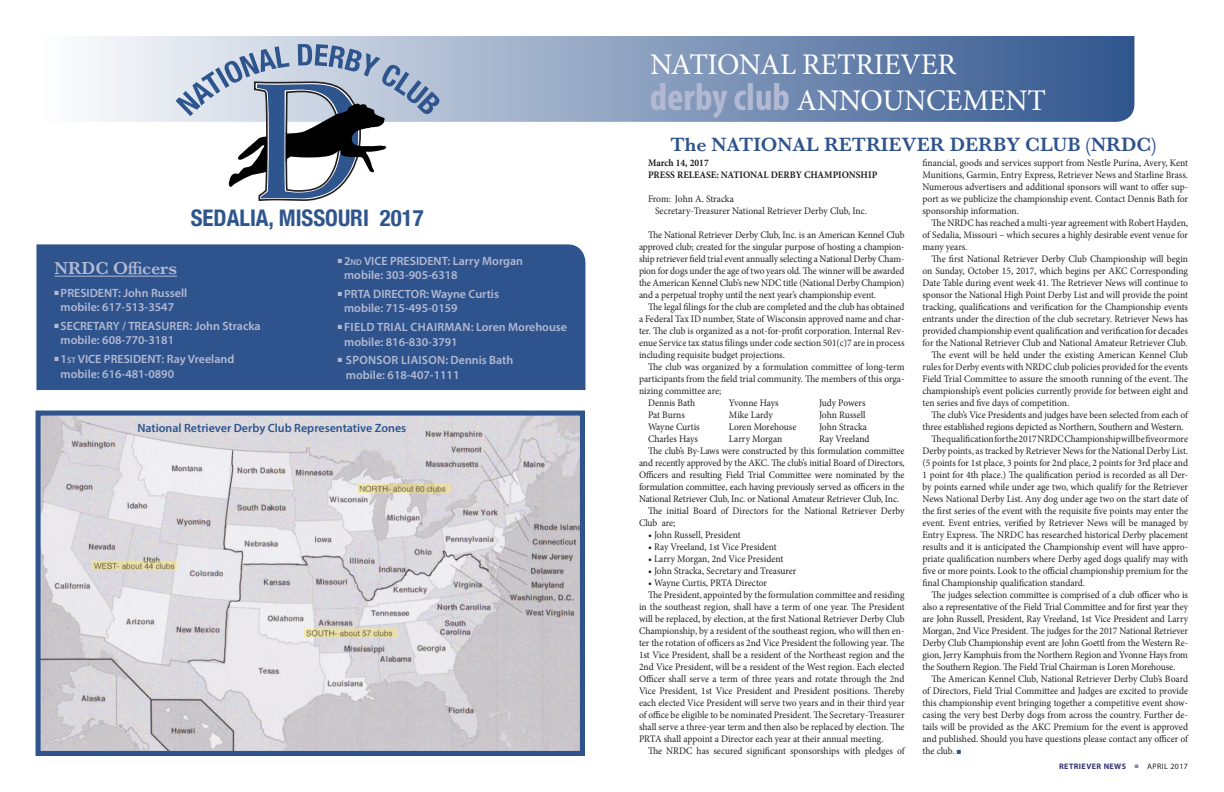
<style>
.page{position:relative;width:1224px;height:792px;background:#fff}
.page>*{position:absolute;margin:0;border:0;box-sizing:border-box;transform-origin:0 0}
.t1{font:30px "Minion Pro";letter-spacing:-.01em;color:#fff}
.t2{font:700 condensed 22.9px "Helvetica Neue";color:#2f558e}
.Title_Heading{font:600 20px "Baskerville";color:#2f548d}
.Sub_Heading{font:600 18px "Baskerville";color:#b3b9d3}
.Sub_Heading-2{font:600 12px/14.4px "Myriad Pro";color:#b3b9d3}
.Sub_Heading-3{font:600 12px "Myriad Pro";color:#2f548d}
.Body_Text{font:10px/12px "Minion Pro";letter-spacing:-.005em;color:#231f20;text-align:justify;scale:.95 1}
.Body_Text-2{font:10px "Minion Pro";letter-spacing:-.005em;color:#231f20}
.Body_Text-3{font:700 10px "Minion Pro";color:#231f20;scale:.95 1}
.t3{font:700 8px "Myriad Pro";letter-spacing:.05em;color:#373375}
.s1{font-size:8.4px}
.s2{font-family:"Myriad Pro";font-weight:700;font-stretch:condensed;font-size:39px;color:#b3b9d3}
.s3{color:#2f548d}
.s4{color:#867fa9}
.s5{font-weight:400;color:#231f20}
</style>
<div class="page">
<svg style="left:92px;top:36px;width:1042px;height:86px;background:#8197b9"></svg>
<div style="left:36px;top:244px;width:549px;height:146px;background:#2f548d"></div>
<hr style="left:54px;top:276px;width:123px;height:1px;background:#b3b9d3">
<svg style="left:35px;top:410px;width:550px;height:346px;background:#cdcdd3"></svg>
<svg style="left:176px;top:44px;width:263px;height:157px"></svg>
<p class="t2" style="left:191px;top:198px;width:235px">SEDALIA, MISSOURI 2017</p>
<p class="Sub_Heading" style="left:54px;top:256px;width:124px">NRDC Officers</p>
<p class="Sub_Heading-2" style="left:54px;top:285px;width:134px;text-align:center">■ PRESIDENT: John Russell mobile: 617-513-3547</p>
<p class="Sub_Heading-2" style="left:61px;top:319px;width:202px;text-indent:-6px">■ SECRETARY / TREASURER: John Stracka mobile: 608-770-3181</p>
<p class="Sub_Heading-2" style="left:61px;top:352px;width:175px;text-indent:-6px">■ 1<span class="s1">st</span> VICE PRESIDENT: Ray Vreeland mobile: 616-481-0890</p>
<p class="Sub_Heading-2" style="left:344px;top:253px;width:180px;text-indent:-6px">■ 2<span class="s1">nd</span> VICE PRESIDENT: Larry Morgan mobile: 303-905-6318</p>
<p class="Sub_Heading-2" style="left:344px;top:286px;width:156px;text-indent:-6px">■ PRTA DIRECTOR: Wayne Curtis mobile: 715-495-0159</p>
<p class="Sub_Heading-2" style="left:344px;top:320px;width:224px;text-indent:-6px">■ FIELD TRIAL CHAIRMAN: Loren Morehouse mobile: 816-830-3791</p>
<p class="Sub_Heading-2" style="left:346px;top:353px;width:169px;text-indent:-8px">■ SPONSOR LIAISON: Dennis Bath mobile: 618-407-1111</p>
<p class="Sub_Heading-3" style="left:137px;top:420px;width:270px">National Retriever Derby Club Representative Zones</p>
<p class="t1" style="left:650px;top:45px;width:308px">NATIONAL RETRIEVER</p>
<p class="t1" style="left:650px;top:81px;width:398px"><span class="s2">derby club</span> ANNOUNCEMENT</p>
<p class="Title_Heading" style="left:671px;top:131px;width:488px">The NATIONAL RETRIEVER DERBY CLUB (NRDC)</p>
<p class="Body_Text-3" style="left:648px;top:156px;width:65px">March 14, 2017</p>
<p class="Body_Text-3" style="left:648px;top:168px;width:243px">PRESS RELEASE: NATIONAL DERBY CHAMPIONSHIP</p>
<p class="Body_Text" style="left:648px;top:193px;width:92px">From: John A. Stracka</p>
<p class="Body_Text" style="left:655px;top:205px;width:225px">Secretary-Treasurer National Retriever Derby Club, Inc.</p>
<p class="Body_Text" style="left:639px;top:229px;width:281px;text-indent:9px">The National Retriever Derby Club, Inc. is an American Kennel Club approved club; created for the singular purpose of hosting a champion&shy;ship retriever field trial event annually selecting a National Derby Cham&shy;pion for dogs under the age of two years old. The winner will be awarded the American Kennel Club’s new NDC title (National Derby Champion) and a perpetual trophy until the next year’s championship event.</p>
<p class="Body_Text" style="left:639px;top:301px;width:281px;text-indent:9px">The legal filings for the club are completed and the club has obtained a Federal Tax ID number, State of Wisconsin approved name and char&shy;ter. The club is organized as a not-for-profit corporation. Internal Rev&shy;enue Service tax status filings under code section 501(c)7 are in process including requisite budget projections.</p>
<p class="Body_Text" style="left:639px;top:361px;width:281px;text-indent:9px">The club was organized by a formulation committee of long-term participants from the field trial community. The members of this orga&shy;nizing committee are;</p>
<p class="Body_Text" style="left:648px;top:397px;width:51px">Dennis Bath</p>
<p class="Body_Text" style="left:729px;top:397px;width:54px">Yvonne Hays</p>
<p class="Body_Text" style="left:819px;top:397px;width:50px">Judy Powers</p>
<p class="Body_Text" style="left:648px;top:409px;width:40px">Pat Burns</p>
<p class="Body_Text" style="left:729px;top:409px;width:48px">Mike Lardy</p>
<p class="Body_Text" style="left:819px;top:409px;width:51px">John Russell</p>
<p class="Body_Text" style="left:648px;top:421px;width:56px">Wayne Curtis</p>
<p class="Body_Text" style="left:729px;top:421px;width:73px">Loren Morehouse</p>
<p class="Body_Text" style="left:819px;top:421px;width:52px">John Stracka</p>
<p class="Body_Text" style="left:648px;top:433px;width:54px">Charles Hays</p>
<p class="Body_Text" style="left:729px;top:433px;width:58px">Larry Morgan</p>
<p class="Body_Text" style="left:819px;top:433px;width:55px">Ray Vreeland</p>
<p class="Body_Text" style="left:639px;top:445px;width:281px;text-indent:9px">The club’s By-Laws were constructed by this formulation committee and recently approved by the AKC. The club’s initial Board of Directors, Officers and resulting Field Trial Committee were nominated by the formulation committee, each having previously served as officers in the National Retriever Club, Inc. or National Amateur Retriever Club, Inc.</p>
<p class="Body_Text" style="left:639px;top:505px;width:281px;text-indent:9px">The initial Board of Directors for the National Retriever Derby<br>Club are;</p>
<p class="Body_Text-2" style="left:648px;top:528px;width:94px">• John Russell, President</p>
<p class="Body_Text-2" style="left:648px;top:540px;width:130px">• Ray Vreeland, 1st Vice President</p>
<p class="Body_Text-2" style="left:648px;top:552px;width:137px">• Larry Morgan, 2nd Vice President</p>
<p class="Body_Text-2" style="left:648px;top:564px;width:150px">• John Stracka, Secretary and Treasurer</p>
<p class="Body_Text-2" style="left:648px;top:576px;width:121px">• Wayne Curtis, PRTA Director</p>
<p class="Body_Text" style="left:639px;top:589px;width:281px;text-indent:9px">The President, appointed by the formulation committee and residing in the southeast region, shall have a term of one year. The President will be replaced, by election, at the first National Retriever Derby Club Championship, by a resident of the southeast region, who will then en&shy;ter the rotation of officers as 2nd Vice President the following year. The 1st Vice President, shall be a resident of the Northeast region and the 2nd Vice President, will be a resident of the West region. Each elected Officer shall serve a term of three years and rotate through the 2nd Vice President, 1st Vice President and President positions. Thereby each elected Vice President will serve two years and in their third year of office be eligible to be nominated President. The Secretary-Treasurer shall serve a three-year term and then also be replaced by election. The PRTA shall appoint a Director each year at their annual meeting.</p>
<p class="Body_Text" style="left:648px;top:745px;width:272px">The NRDC has secured significant sponsorships with pledges of</p>
<p class="Body_Text" style="left:923px;top:157px;width:281px">financial, goods and services support from Nestle Purina, Avery, Kent Munitions, Garmin, Entry Express, Retriever News and Starline Brass.<br>Numerous advertisers and additional sponsors will want to offer sup&shy;port as we publicize the championship event. Contact Dennis Bath for sponsorship information.</p>
<p class="Body_Text" style="left:923px;top:217px;width:281px;text-indent:9px">The NRDC has reached a multi-year agreement with Robert Hayden, of Sedalia, Missouri – which secures a highly desirable event venue for many years.</p>
<p class="Body_Text" style="left:923px;top:253px;width:281px;text-indent:9px">The first National Retriever Derby Club Championship will begin on Sunday, October 15, 2017, which begins per AKC Corresponding Date Table during event week 41. The Retriever News will continue to sponsor the National High Point Derby List and will provide the point tracking, qualifications and verification for the Championship events entrants under the direction of the club secretary. Retriever News has provided championship event qualification and verification for decades for the National Retriever Club and National Amateur Retriever Club.</p>
<p class="Body_Text" style="left:923px;top:349px;width:281px;text-indent:9px">The event will be held under the existing American Kennel Club rules for Derby events with NRDC club policies provided for the events Field Trial Committee to assure the smooth running of the event. The championship’s event policies currently provide for between eight and ten series and five days of competition.</p>
<p class="Body_Text" style="left:923px;top:409px;width:281px;text-indent:9px">The club’s Vice Presidents and judges have been selected from each of three established regions depicted as Northern, Southern and Western.</p>
<p class="Body_Text" style="left:923px;top:433px;width:281px;text-indent:9px">The qualification for the 2017 NRDC Championship will be five or more Derby points, as tracked by Retriever News for the National Derby List. (5 points for 1st place, 3 points for 2nd place, 2 points for 3rd place and 1 point for 4th place.) The qualification period is recorded as all Der&shy;by points earned while under age two, which qualify for the Retriever News National Derby List. Any dog under age two on the start date of the first series of the event with the requisite five points may enter the event. Event entries, verified by Retriever News will be managed by Entry Express. The NRDC has researched historical Derby placement results and it is anticipated the Championship event will have appro&shy;priate qualification numbers where Derby aged dogs qualify may with five or more points. Look to the official championship premium for the final Championship qualification standard.</p>
<p class="Body_Text" style="left:923px;top:589px;width:281px;text-indent:9px">The judges selection committee is comprised of a club officer who is also a representative of the Field Trial Committee and for first year they are John Russell, President, Ray Vreeland, 1st Vice President and Larry Morgan, 2nd Vice President. The judges for the 2017 National Retriever Derby Club Championship event are John Goettl from the Western Re&shy;gion, Jerry Kamphuis from the Northern Region and Yvonne Hays from the Southern Region. The Field Trial Chairman is Loren Morehouse.</p>
<p class="Body_Text" style="left:923px;top:673px;width:281px;text-indent:9px">The American Kennel Club, National Retriever Derby Club’s Board of Directors, Field Trial Committee and Judges are excited to provide this championship event bringing together a competitive event show&shy;casing the very best Derby dogs from across the country. Further de&shy;tails will be provided as the AKC Premium for the event is approved and published. Should you have questions please contact any officer of the club. <span class="s3">■</span></p>
<p class="t3" style="left:1059px;top:761px;width:130px">RETRIEVER NEWS <span class="s4">■</span> <span class="s5">APRIL 2017</span></p>
</div>
